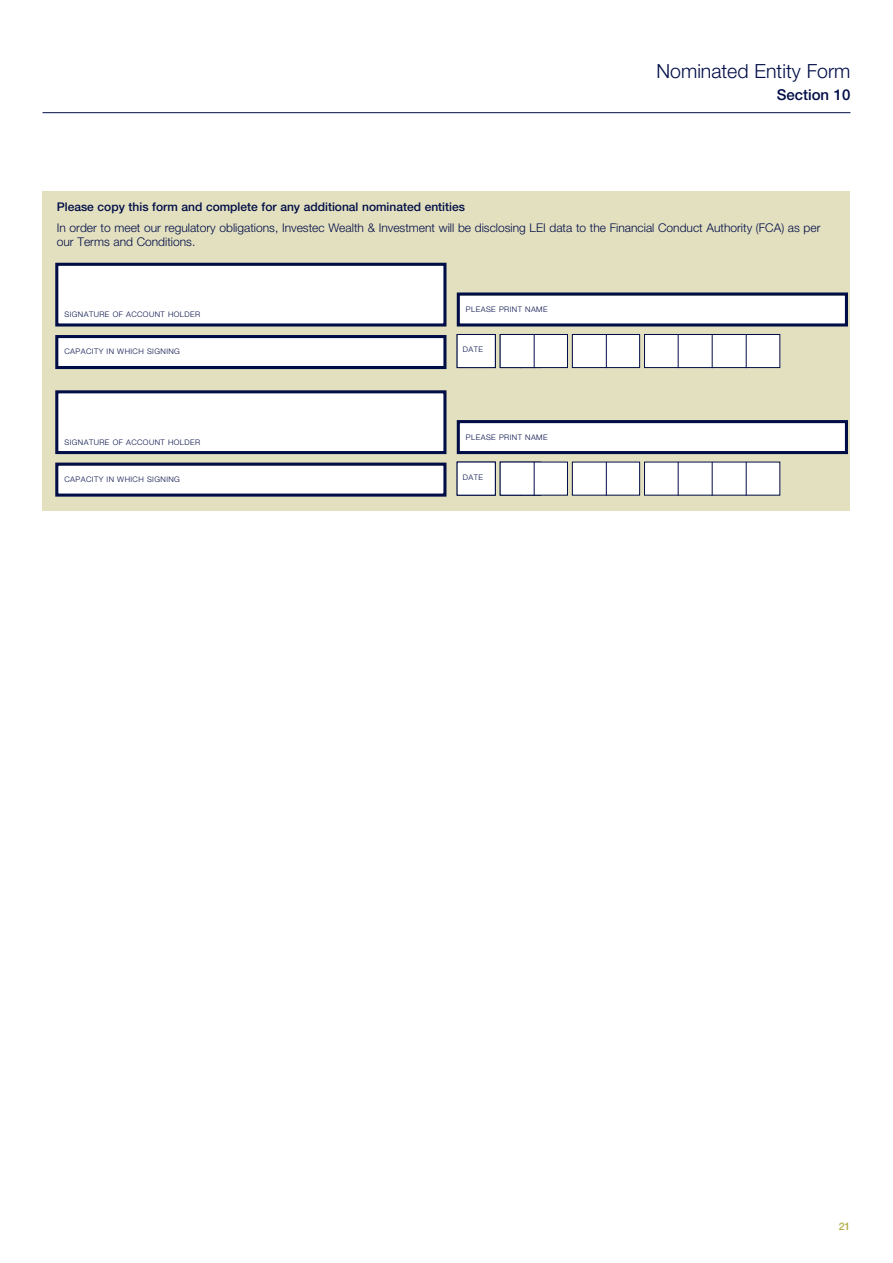
<style>
.page{position:relative;width:893px;height:1263px;background:#fff}
.page>*{position:absolute;margin:0;border:0;box-sizing:border-box;transform-origin:0 0}
.t1{font:300 19.5px "Helvetica Neue LT Std";color:#000d46}
.t2{font:500 15px "Helvetica Neue LT Std";color:#000d46}
.t3{font:300 12px/14.2px "Helvetica Neue LT Std";color:#000d46}
.t4{font:500 12px "Helvetica Neue LT Std";color:#000d46}
.t5{font:500 10.5px "Helvetica Neue LT Std";color:#b1ab46}
.t6{font:300 7.65px "Helvetica Neue LT Std";letter-spacing:.055em;color:#000d46}
</style>
<div class="page">
<hr style="left:43px;top:112px;width:807px;height:1px;background:#000d46">
<div style="left:43px;top:191px;width:807px;height:319px;background:#e3e0c0"></div>
<div style="left:58px;top:266px;width:385px;height:57px;background:#fff"></div>
<div style="left:55px;top:263px;width:391px;height:63px;border:3px solid #000d46"></div>
<div style="left:58px;top:338px;width:385px;height:28px;background:#fff"></div>
<div style="left:55px;top:335px;width:391px;height:34px;border:3px solid #000d46"></div>
<div style="left:457px;top:335px;width:38px;height:32px;background:#fff"></div>
<div style="left:457px;top:334px;width:39px;height:34px;border:1px solid #000d46"></div>
<div style="left:501px;top:335px;width:66px;height:32px;background:#fff"></div>
<div style="left:500px;top:334px;width:68px;height:34px;border:1px solid #000d46"></div>
<div style="left:645px;top:335px;width:134px;height:32px;background:#fff"></div>
<div style="left:644px;top:334px;width:136px;height:34px;border:1px solid #000d46"></div>
<hr style="left:534px;top:334px;width:1px;height:34px;background:#000d46">
<div style="left:573px;top:335px;width:66px;height:32px;background:#fff"></div>
<div style="left:572px;top:334px;width:68px;height:34px;border:1px solid #000d46"></div>
<hr style="left:606px;top:334px;width:1px;height:34px;background:#000d46">
<hr style="left:678px;top:334px;width:1px;height:34px;background:#000d46">
<hr style="left:712px;top:334px;width:1px;height:34px;background:#000d46">
<hr style="left:746px;top:334px;width:1px;height:34px;background:#000d46">
<div style="left:460px;top:296px;width:385px;height:27px;background:#fff"></div>
<div style="left:457px;top:292px;width:391px;height:34px;border:3px solid #000d46"></div>
<hr style="left:520px;top:462px;width:1px;height:34px;background:#000d46">
<div style="left:58px;top:393px;width:385px;height:58px;background:#fff"></div>
<div style="left:55px;top:390px;width:391px;height:64px;border:3px solid #000d46"></div>
<div style="left:58px;top:466px;width:385px;height:27px;background:#fff"></div>
<div style="left:55px;top:463px;width:391px;height:34px;border:3px solid #000d46"></div>
<div style="left:457px;top:462px;width:38px;height:33px;background:#fff"></div>
<div style="left:501px;top:462px;width:66px;height:33px;background:#fff"></div>
<div style="left:645px;top:462px;width:134px;height:33px;background:#fff"></div>
<hr style="left:534px;top:462px;width:1px;height:34px;background:#000d46">
<div style="left:573px;top:462px;width:66px;height:33px;background:#fff"></div>
<div style="left:572px;top:462px;width:68px;height:33px;border:1px solid #000d46"></div>
<hr style="left:606px;top:462px;width:1px;height:34px;background:#000d46">
<hr style="left:678px;top:462px;width:1px;height:34px;background:#000d46">
<hr style="left:712px;top:462px;width:1px;height:34px;background:#000d46">
<hr style="left:746px;top:462px;width:1px;height:34px;background:#000d46">
<div style="left:460px;top:423px;width:385px;height:28px;background:#fff"></div>
<div style="left:457px;top:420px;width:391px;height:34px;border:3px solid #000d46"></div>
<h1 class="t1" style="left:656px;top:64px;width:195px">Nominated Entity Form</h1>
<p class="t2" style="left:777px;top:89px;width:75px">Section 10</p>
<p class="t4" style="left:57px;top:203px;width:410px">Please copy this form and complete for any additional nominated entities</p>
<p class="t3" style="left:57px;top:222px;width:765px">In order to meet our regulatory obligations, Investec Wealth &amp; Investment will be disclosing LEI data to the Financial Conduct Authority (FCA) as per our Terms and Conditions.</p>
<p class="t6" style="left:466px;top:306px;width:83px">PLEASE PRINT NAME</p>
<p class="t6" style="left:64px;top:311px;width:137px">SIGNATURE OF ACCOUNT HOLDER</p>
<p class="t6" style="left:64px;top:349px;width:117px">CAPACITY IN WHICH SIGNING</p>
<p class="t6" style="left:463px;top:347px;width:22px">DATE</p>
<p class="t6" style="left:84px;top:311px;width:12px">ED</p>
<p class="t6" style="left:466px;top:434px;width:83px">PLEASE PRINT NAME</p>
<p class="t6" style="left:64px;top:439px;width:137px">SIGNATURE OF ACCOUNT HOLDER</p>
<p class="t6" style="left:64px;top:477px;width:117px">CAPACITY IN WHICH SIGNING</p>
<p class="t6" style="left:463px;top:474px;width:22px">DATE</p>
<p class="t6" style="left:84px;top:439px;width:12px">ED</p>
<p class="t5" style="left:839px;top:1223px;width:13px">21</p>
</div>
